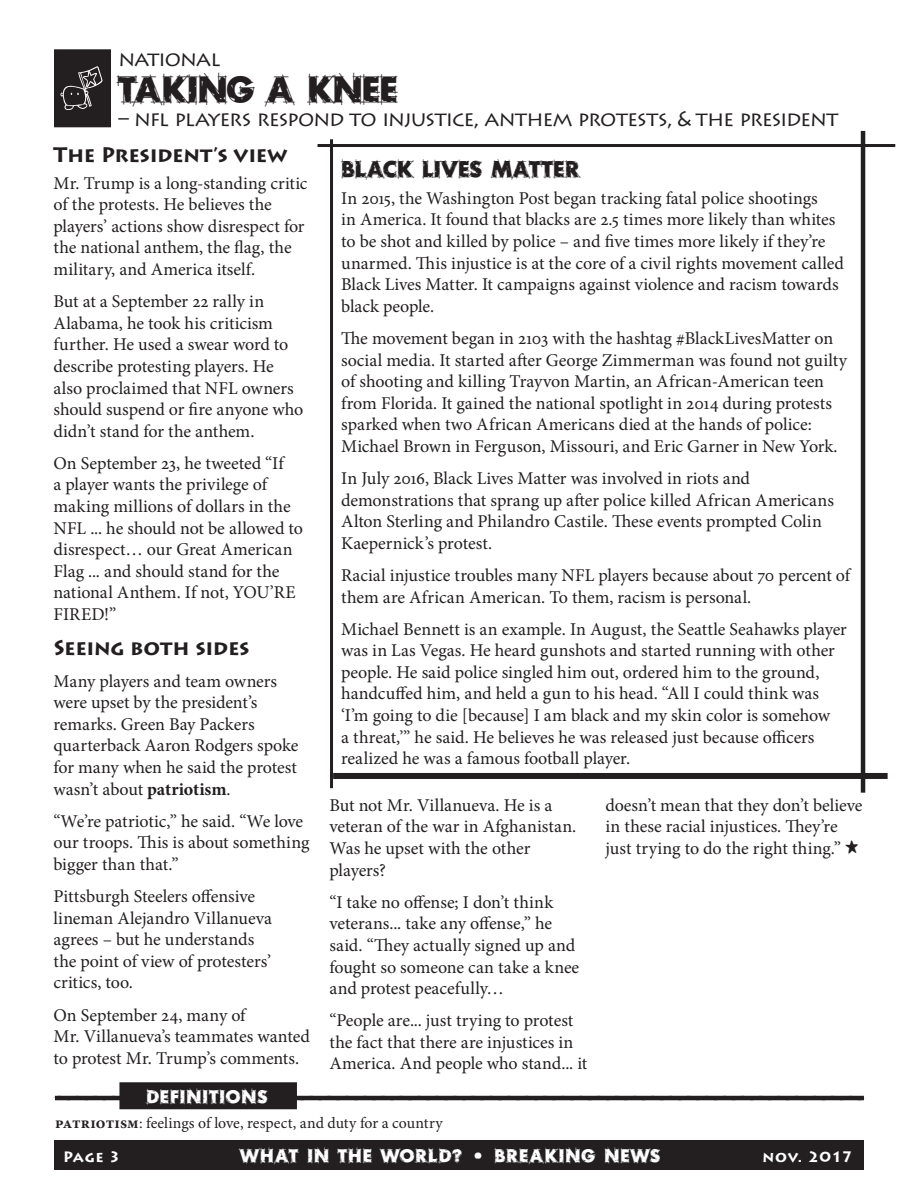
<style>
.page{position:relative;width:918px;height:1188px;background:#fff}
.page>*{position:absolute;margin:0;border:0;box-sizing:border-box;transform-origin:0 0}
.t1{font:36px "Rough Draft";letter-spacing:-.015em;color:#231f20}
.t2{font:22.5px "Rough Draft";letter-spacing:.02em;color:#231f20}
.t3{font:21px "Lithos Pro";letter-spacing:-.045em;color:#231f20}
.t4{font:700 21px "Lithos Pro";letter-spacing:-.015em;color:#231f20}
.t5{font:18px/21.6px "Minion Pro";color:#231f20}
.t6{font:18px "Rough Draft";letter-spacing:.055em;color:#fff}
.t7{font:15.75px "Minion Pro";color:#231f20}
.t8{font:700 15px "Lithos Pro";letter-spacing:.025em;color:#fff}
.s1{font-weight:700}
.s2{font-family:"Tombats One"}
</style>
<div class="page">
<div style="left:54px;top:1140px;width:810px;height:30px;background:#231f20"></div>
<div style="left:119px;top:1082px;width:178px;height:27px;background:#231f20"></div>
<svg style="left:54px;top:1094px;width:811px;height:8px"></svg>
<hr style="left:318px;top:144px;width:577px;height:3px;background:#231f20">
<hr style="left:861px;top:131px;width:4px;height:662px;background:#231f20">
<div style="left:333px;top:773px;width:555px;height:6px;background:#231f20"></div>
<hr style="left:330px;top:139px;width:3px;height:649px;background:#231f20">
<div style="left:54px;top:49px;width:57px;height:78px;background:#231f20"></div>
<svg style="left:60px;top:66px;width:43px;height:44px"></svg>
<p class="t3" style="left:118px;top:46px;width:104px">NATIONAL</p>
<h1 class="t1" style="left:118px;top:66px;width:281px">TAKING A KNEE</h1>
<p class="t3" style="left:118px;top:106px;width:721px">– NFL PLAYERS RESPOND TO INJUSTICE, ANTHEM PROTESTS, &amp; THE PRESIDENT</p>
<p class="t4" style="left:54px;top:142px;width:235px">The President’s view</p>
<p class="t5" style="left:54px;top:174px;width:256px">Mr. Trump is a long-standing critic of the protests. He believes the players’ actions show disrespect for the national anthem, the flag, the military, and America itself.</p>
<p class="t5" style="left:54px;top:292px;width:251px">But at a September 22 rally in<br>Alabama, he took his criticism further. He used a swear word to describe protesting players. He also proclaimed that NFL owners should suspend or fire anyone who didn’t stand for the anthem.</p>
<p class="t5" style="left:54px;top:454px;width:251px">On September 23, he tweeted “If<br>a player wants the privilege of making millions of dollars in the<br>NFL ... he should not be allowed to disrespect… our Great American<br>Flag ... and should stand for the national Anthem. If not, YOU’RE<br>FIRED!”</p>
<p class="t4" style="left:54px;top:635px;width:198px">Seeing both sides</p>
<p class="t5" style="left:54px;top:672px;width:247px">Many players and team owners were upset by the president’s remarks. Green Bay Packers quarterback Aaron Rodgers spoke for many when he said the protest wasn’t about <span class="s1">patriotism</span>.</p>
<p class="t5" style="left:54px;top:812px;width:258px">“We’re patriotic,” he said. “We love our troops. This is about something bigger than that.”</p>
<p class="t5" style="left:54px;top:887px;width:220px">Pittsburgh Steelers offensive lineman Alejandro Villanueva agrees – but he understands the point of view of protesters’ critics, too.</p>
<p class="t5" style="left:54px;top:1006px;width:258px">On September 24, many of<br>Mr. Villanueva’s teammates wanted to protest Mr. Trump’s comments.</p>
<p class="t2" style="left:341px;top:155px;width:240px">BLACK LIVES MATTER</p>
<p class="t5" style="left:341px;top:189px;width:504px">In 2015, the Washington Post began tracking fatal police shootings<br>in America. It found that blacks are 2.5 times more likely than whites to be shot and killed by police – and five times more likely if they’re unarmed. This injustice is at the core of a civil rights movement called Black Lives Matter. It campaigns against violence and racism towards black people.</p>
<p class="t5" style="left:341px;top:329px;width:507px">The movement began in 2103 with the hashtag #BlackLivesMatter on social media. It started after George Zimmerman was found not guilty of shooting and killing Trayvon Martin, an African-American teen from Florida. It gained the national spotlight in 2014 during protests sparked when two African Americans died at the hands of police:<br>Michael Brown in Ferguson, Missouri, and Eric Garner in New York.</p>
<p class="t5" style="left:341px;top:469px;width:494px">In July 2016, Black Lives Matter was involved in riots and demonstrations that sprang up after police killed African Americans Alton Sterling and Philandro Castile. These events prompted Colin Kaepernick’s protest.</p>
<p class="t5" style="left:341px;top:566px;width:511px">Racial injustice troubles many NFL players because about 70 percent of them are African American. To them, racism is personal.</p>
<p class="t5" style="left:341px;top:620px;width:507px">Michael Bennett is an example. In August, the Seattle Seahawks player was in Las Vegas. He heard gunshots and started running with other people. He said police singled him out, ordered him to the ground, handcuffed him, and held a gun to his head. “All I could think was ‘I’m going to die [because] I am black and my skin color is somehow<br>a threat,’” he said. He believes he was released just because officers realized he was a famous football player.</p>
<p class="t5" style="left:330px;top:796px;width:248px">But not Mr. Villanueva. He is a veteran of the war in Afghanistan.<br>Was he upset with the other players?</p>
<p class="t5" style="left:330px;top:893px;width:251px">“I take no offense; I don’t think veterans... take any offense,” he said. “They actually signed up and fought so someone can take a knee and protest peacefully…</p>
<p class="t5" style="left:330px;top:1011px;width:259px">“People are... just trying to protest the fact that there are injustices in<br>America. And people who stand... it</p>
<p class="t5" style="left:606px;top:796px;width:259px">doesn’t mean that they don’t believe in these racial injustices. They’re just trying to do the right thing.” <span class="s2">J</span></p>
<p class="t6" style="left:146px;top:1085px;width:123px">DEFINITIONS</p>
<p class="t7" style="left:55px;top:1117px;width:389px"><span class="s1">patriotism</span>: feelings of love, respect, and duty for a country</p>
<p class="t8" style="left:63px;top:1148px;width:59px">Page 3</p>
<p class="t6" style="left:241px;top:1144px;width:421px">WHAT IN THE WORLD? • BREAKING NEWS</p>
<p class="t8" style="left:762px;top:1148px;width:92px">nov. 2017</p>
</div>
